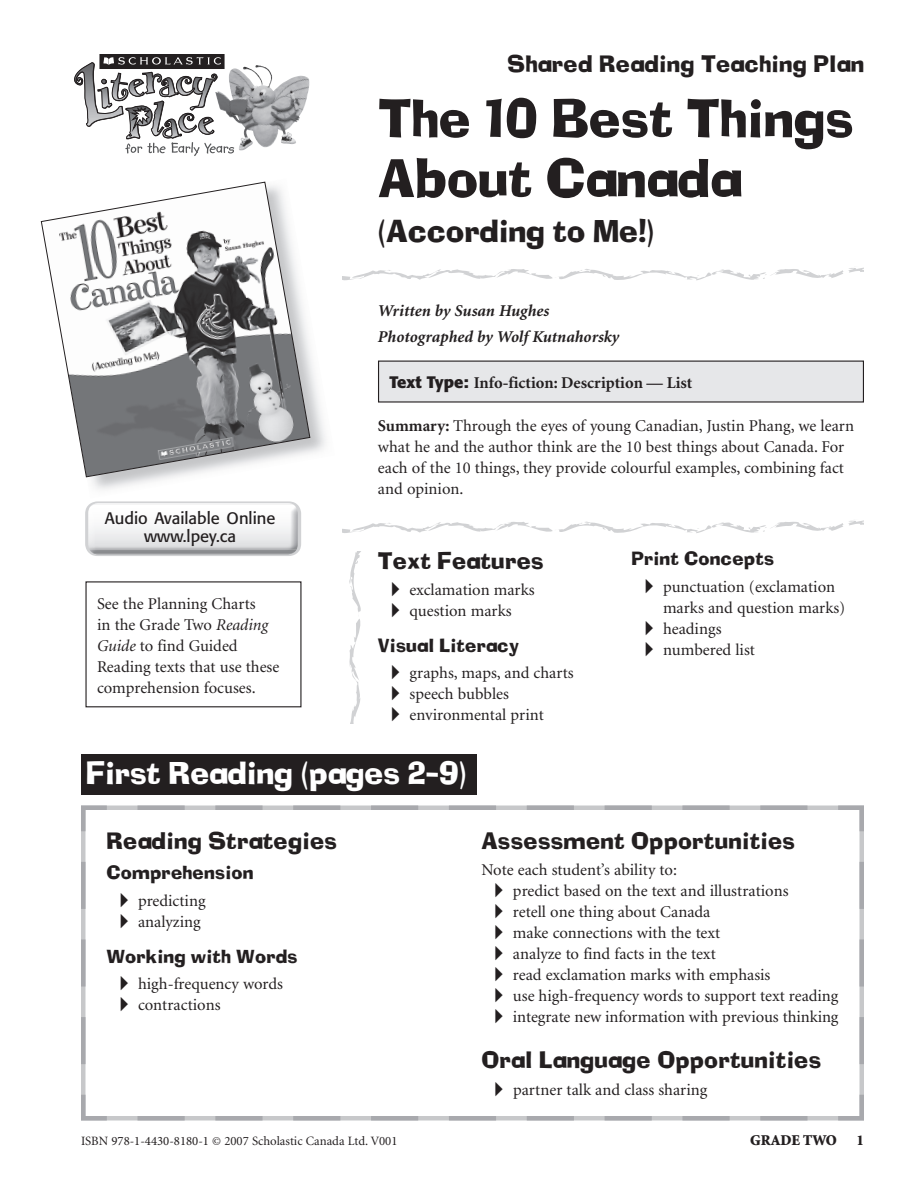
<style>
.page{position:relative;width:918px;height:1188px;background:#fff}
.page>*{position:absolute;margin:0;border:0;box-sizing:border-box;transform-origin:0 0}
.t1{font:51px/60px "Neo Ad Lib";color:#231f20}
.t2{font:30px "Neo Ad Lib";color:#fff}
.t3{font:30px "Neo Ad Lib";color:#231f20}
.t4{font:22.5px "Neo Ad Lib";letter-spacing:.015em;color:#231f20}
.t5{font:18px "Neo Ad Lib";letter-spacing:.015em;color:#231f20}
.t6{font:16.5px/21px "Minion";color:#231f20}
.t7{font:italic 700 16.5px/26.2px "Minion";color:#231f20}
.t8{font:700 16.5px "Minion";color:#231f20}
.t9{font:16.5px/18px "Formata";color:#231f20;text-align:center}
.t10{font:900 15px "Minion";color:#231f20}
.t11{font:12.75px "Minion";color:#231f20}
.s1{font-style:italic}
.s2{font-family:"Formata"}
.s3{font-weight:700}
.s4{font-family:"European Pi Three"}
.s5{font-family:"Minion Pro"}
</style>
<div class="page">
<img style="left:234px;top:65px;width:37px;height:76px">
<svg style="left:74px;top:54px;width:160px;height:102px"></svg>
<div style="left:379px;top:361px;width:484px;height:41px;background:#e6e7e9"></div>
<svg style="left:81px;top:862px;width:5px;height:217px"></svg>
<svg style="left:138px;top:1116px;width:685px;height:4px;background:#b3b4b8"></svg>
<svg style="left:860px;top:847px;width:4px;height:217px"></svg>
<svg style="left:122px;top:806px;width:685px;height:4px;background:#b3b4b8"></svg>
<svg style="left:81px;top:1090px;width:30px;height:31px"></svg>
<svg style="left:834px;top:1090px;width:30px;height:31px"></svg>
<svg style="left:834px;top:805px;width:30px;height:31px"></svg>
<svg style="left:81px;top:805px;width:30px;height:31px"></svg>
<svg style="left:342px;top:267px;width:522px;height:14px"></svg>
<svg style="left:40px;top:181px;width:271px;height:297px"></svg>
<div style="left:81px;top:754px;width:396px;height:41px;background:#231f20"></div>
<svg style="left:342px;top:520px;width:522px;height:13px"></svg>
<svg style="left:349px;top:551px;width:12px;height:172px"></svg>
<div style="left:85px;top:581px;width:217px;height:126px;border:1px solid #231f20"></div>
<svg style="left:85px;top:501px;width:216px;height:55px"></svg>
<img style="left:93px;top:503px;width:200px;height:1px">
<img style="left:90px;top:550px;width:207px;height:4px">
<img style="left:90px;top:551px;width:205px;height:3px">
<img style="left:88px;top:504px;width:210px;height:46px">
<img style="left:90px;top:504px;width:204px;height:3px">
<h3 class="t4" style="left:507px;top:55px;width:358px">Shared Reading Teaching Plan</h3>
<h1 class="t1" style="left:378px;top:94px;width:477px">The 10 Best Things<br>About Canada</h1>
<h2 class="t3" style="left:378px;top:220px;width:278px">(According to Me!)</h2>
<p class="t9" style="left:105px;top:509px;width:172px">Audio Available Online www.lpey.ca</p>
<p class="t6" style="left:97px;top:594px;width:184px">See the Planning Charts<br>in the Grade Two <span class="s1">Reading<br>Guide</span> to find Guided<br>Reading texts that use these comprehension focuses.</p>
<p class="t7" style="left:378px;top:299px;width:243px">Written by Susan Hughes<br>Photographed by Wolf Kutnahorsky</p>
<p class="t8" style="left:390px;top:376px;width:304px"><span class="s2">Text Type:</span> Info-fiction: Description — List</p>
<p class="t6" style="left:378px;top:417px;width:478px"><span class="s3">Summary:</span> Through the eyes of young Canadian, Justin Phang, we learn what he and the author think are the 10 best things about Canada. For each of the 10 things, they provide colourful examples, combining fact and opinion.</p>
<h3 class="t4" style="left:378px;top:552px;width:167px">Text Features</h3>
<p class="t6" style="left:391px;top:581px;width:145px"><span class="s4">-</span> exclamation marks</p>
<p class="t6" style="left:391px;top:602px;width:122px"><span class="s4">-</span> question marks</p>
<p class="t5" style="left:378px;top:639px;width:142px">Visual Literacy</p>
<p class="t6" style="left:391px;top:664px;width:184px"><span class="s4">-</span> graphs, maps, and charts</p>
<p class="t6" style="left:391px;top:685px;width:119px"><span class="s4">-</span> speech bubbles</p>
<p class="t6" style="left:391px;top:706px;width:154px"><span class="s4">-</span> environmental print</p>
<p class="t5" style="left:632px;top:552px;width:144px">Print Concepts</p>
<p class="t6" style="left:663px;top:577px;width:184px;text-indent:-18px"><span class="s4">-</span> punctuation (exclamation marks and question marks)</p>
<p class="t6" style="left:645px;top:619px;width:78px"><span class="s4">-</span> headings</p>
<p class="t6" style="left:645px;top:640px;width:111px"><span class="s4">-</span> numbered list</p>
<h2 class="t2" style="left:86px;top:761px;width:382px">First Reading (pages 2–9)</h2>
<h3 class="t4" style="left:106px;top:832px;width:232px">Reading Strategies</h3>
<p class="t5" style="left:106px;top:866px;width:148px">Comprehension</p>
<p class="t6" style="left:120px;top:891px;width:87px"><span class="s4">-</span> predicting</p>
<p class="t6" style="left:120px;top:912px;width:82px"><span class="s4">-</span> analyzing</p>
<p class="t5" style="left:106px;top:949px;width:193px">Working with Words</p>
<p class="t6" style="left:120px;top:975px;width:164px"><span class="s4">-</span> high-frequency words</p>
<p class="t6" style="left:120px;top:996px;width:102px"><span class="s4">-</span> contractions</p>
<h3 class="t4" style="left:481px;top:832px;width:315px">Assessment Opportunities</h3>
<p class="t6" style="left:481px;top:861px;width:197px">Note each student’s ability to:</p>
<p class="t6" style="left:495px;top:882px;width:295px"><span class="s4">-</span> predict based on the text and illustrations</p>
<p class="t6" style="left:495px;top:903px;width:217px"><span class="s4">-</span> retell one thing about Canada</p>
<p class="t6" style="left:495px;top:924px;width:227px"><span class="s4">-</span> make connections with the text</p>
<p class="t6" style="left:495px;top:945px;width:222px"><span class="s4">-</span> analyze to find facts in the text</p>
<p class="t6" style="left:495px;top:966px;width:277px"><span class="s4">-</span> read exclamation marks with emphasis</p>
<p class="t6" style="left:495px;top:987px;width:345px"><span class="s4">-</span> use high-frequency words to support text reading</p>
<p class="t6" style="left:495px;top:1008px;width:345px"><span class="s4">-</span> integrate new information with previous thinking</p>
<h3 class="t4" style="left:481px;top:1052px;width:341px">Oral Language Opportunities</h3>
<p class="t6" style="left:495px;top:1080px;width:214px"><span class="s4">-</span> partner talk and class sharing</p>
<p class="t11" style="left:81px;top:1136px;width:318px">ISBN <span class="s5">978-1-4430-8180-1</span> © 2007 Scholastic Canada Ltd. V00<span class="s5">1</span></p>
<p class="t10" style="left:750px;top:1135px;width:88px">GRADE TWO</p>
<p class="t10" style="left:856px;top:1135px;width:9px">1</p>
</div>
